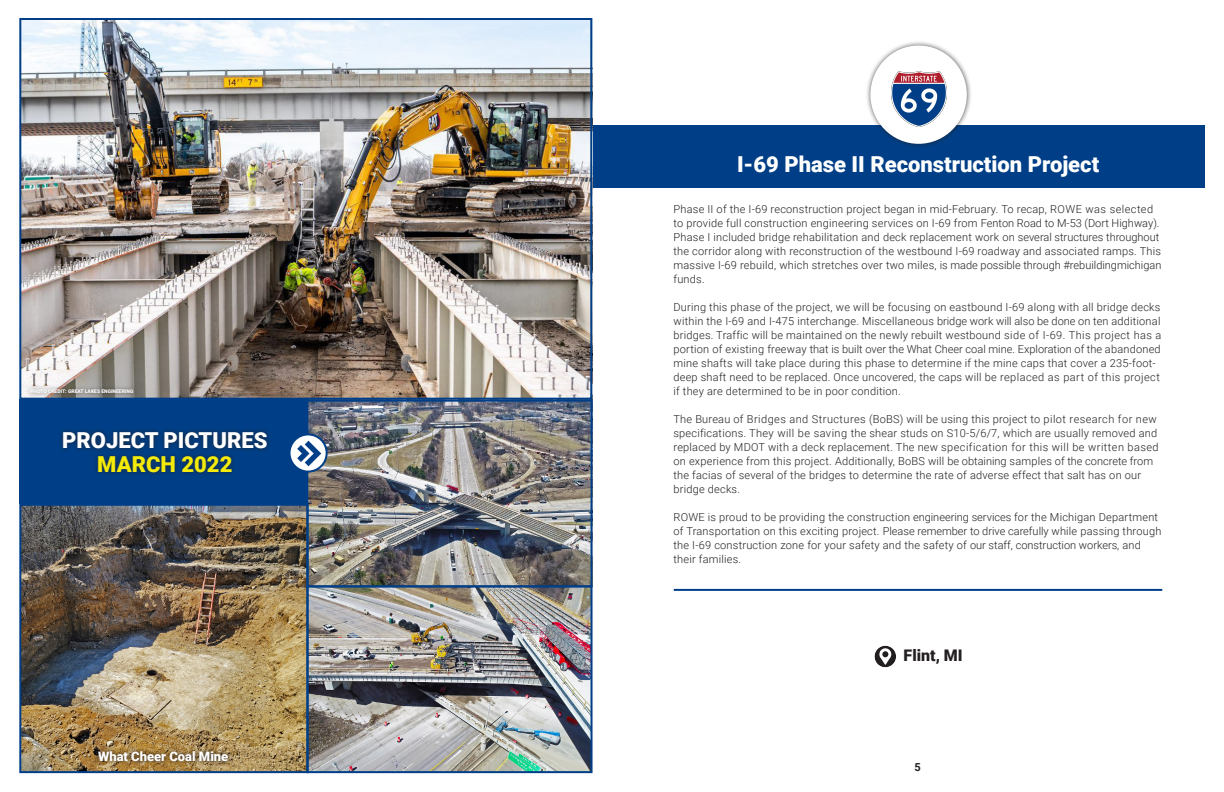
<style>
.page{position:relative;width:1224px;height:792px;background:#fff}
.page>*{position:absolute;margin:0;border:0;box-sizing:border-box;transform-origin:0 0}
.t1{font:900 22px "Roboto";color:#fff}
.t2{font:900 22px "Roboto";color:#f4eb0a}
.t3{font:900 16px "Roboto";color:#231f20}
.t4{font:900 13px "Roboto";color:#fff}
.t5{font:300 11px/14px "Roboto";letter-spacing:.02em;color:#231f20}
.t6{font:700 11px "Roboto";color:#231f20}
.t7{font:900 5px "Roboto";color:#fff}
</style>
<div class="page">
<img style="left:22px;top:507px;width:284px;height:263px">
<div style="left:591px;top:125px;width:614px;height:62px;background:#003f87"></div>
<img style="left:22px;top:21px;width:567px;height:376px">
<div style="left:19px;top:400px;width:290px;height:104px;background:#003f87"></div>
<img style="left:309px;top:399px;width:284px;height:185px">
<img style="left:309px;top:588px;width:281px;height:182px">
<hr style="left:674px;top:589px;width:488px;height:2px;background:#003f87">
<svg style="left:874px;top:645px;width:22px;height:23px"></svg>
<div style="left:865px;top:40px;width:107px;height:109px;background:#231f20;opacity:.75"></div>
<div style="left:870px;top:46px;width:97px;height:98px;background:#fff;border-radius:50%"></div>
<img style="left:891px;top:72px;width:55px;height:55px">
<div style="left:306px;top:400px;width:287px;height:187px;border:2px solid #003f87"></div>
<div style="left:306px;top:585px;width:287px;height:188px;border:2px solid #003f87"></div>
<div style="left:19px;top:18px;width:573px;height:382px;border:2px solid #003f87"></div>
<div style="left:19px;top:504px;width:290px;height:269px;border:2px solid #003f87"></div>
<div style="left:93px;top:451px;width:144px;height:27px;background:#231f20;opacity:.75"></div>
<div style="left:58px;top:427px;width:214px;height:27px;background:#231f20;opacity:.75"></div>
<div style="left:25px;top:384px;width:113px;height:15px;background:#231f20;opacity:.75"></div>
<svg style="left:93px;top:746px;width:140px;height:20px;background:#8c6f40"></svg>
<svg style="left:290px;top:434px;width:37px;height:38px"></svg>
<div style="left:289px;top:433px;width:39px;height:40px;border:2px solid #003f87;border-radius:50%"></div>
<svg style="left:297px;top:440px;width:25px;height:27px"></svg>
<p class="t7" style="left:30px;top:388px;width:105px">PHOTO CREDIT: GREAT LAKES ENGINEERING</p>
<p class="t1" style="left:62px;top:425px;width:207px">PROJECT PICTURES</p>
<p class="t2" style="left:97px;top:449px;width:137px">MARCH 2022</p>
<p class="t4" style="left:98px;top:747px;width:132px">What Cheer Coal Mine</p>
<p class="t1" style="left:737px;top:149px;width:364px">I-69 Phase II Reconstruction Project</p>
<p class="t5" style="left:674px;top:202px;width:489px">Phase II of the I-69 reconstruction project began in mid-February. To recap, ROWE was selected to provide full construction engineering services on I-69 from Fenton Road to M-53 (Dort Highway).<br>Phase I included bridge rehabilitation and deck replacement work on several structures throughout the corridor along with reconstruction of the westbound I-69 roadway and associated ramps. This massive I-69 rebuild, which stretches over two miles, is made possible through #rebuildingmichigan funds.</p>
<p class="t5" style="left:674px;top:300px;width:489px">During this phase of the project, we will be focusing on eastbound I-69 along with all bridge decks within the I-69 and I-475 interchange. Miscellaneous bridge work will also be done on ten additional bridges. Traffic will be maintained on the newly rebuilt westbound side of I-69. This project has a portion of existing freeway that is built over the What Cheer coal mine. Exploration of the abandoned mine shafts will take place during this phase to determine if the mine caps that cover a 235-foot&shy;deep shaft need to be replaced. Once uncovered, the caps will be replaced as part of this project if they are determined to be in poor condition.</p>
<p class="t5" style="left:674px;top:412px;width:487px">The Bureau of Bridges and Structures (BoBS) will be using this project to pilot research for new specifications. They will be saving the shear studs on S10-5/6/7, which are usually removed and replaced by MDOT with a deck replacement. The new specification for this will be written based on experience from this project. Additionally, BoBS will be obtaining samples of the concrete from the facias of several of the bridges to determine the rate of adverse effect that salt has on our bridge decks.</p>
<p class="t5" style="left:674px;top:510px;width:489px">ROWE is proud to be providing the construction engineering services for the Michigan Department of Transportation on this exciting project. Please remember to drive carefully while passing through the I-69 construction zone for your safety and the safety of our staff, construction workers, and their families.</p>
<p class="t3" style="left:904px;top:644px;width:61px">Flint, MI</p>
<p class="t6" style="left:914px;top:760px;width:8px">5</p>
</div>
